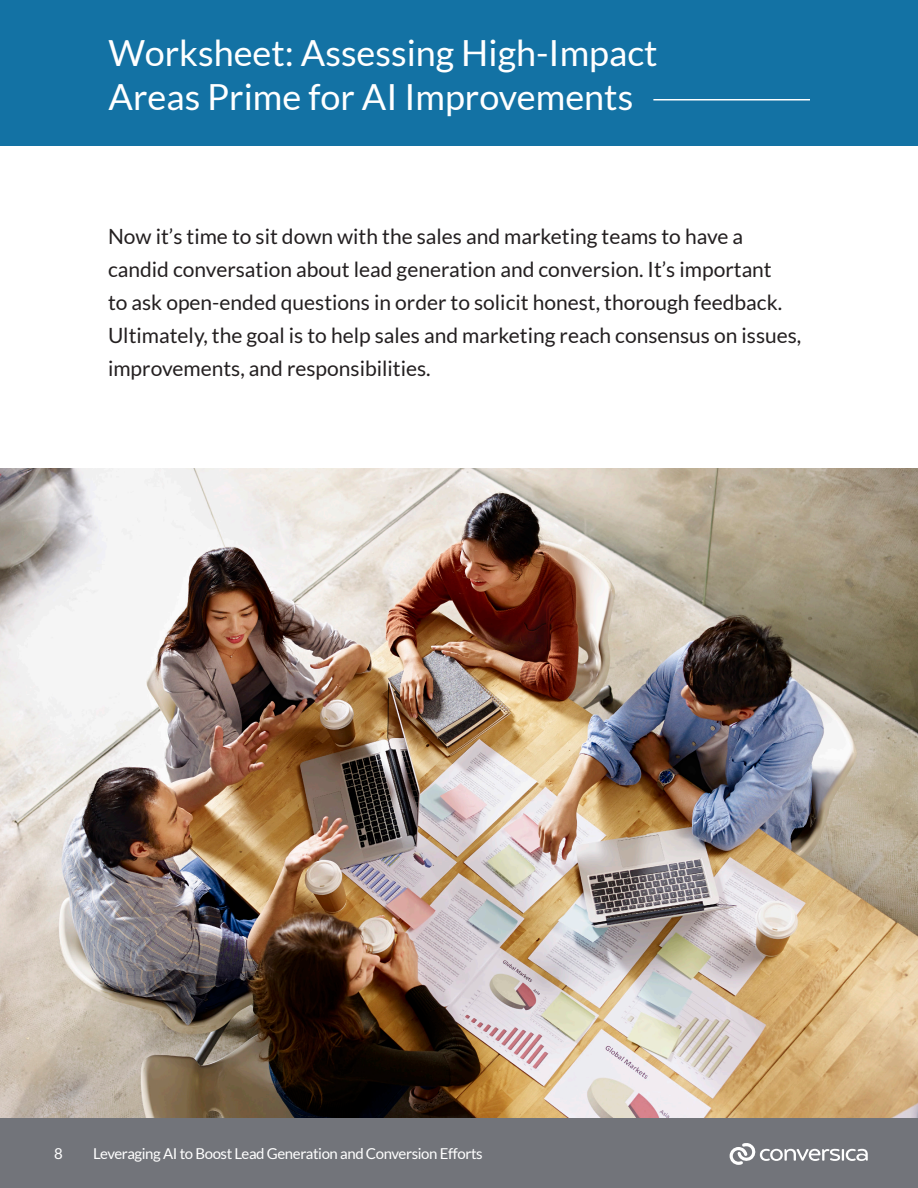
<style>
.page{position:relative;width:918px;height:1188px;background:#fff}
.page>*{position:absolute;margin:0;border:0;box-sizing:border-box;transform-origin:0 0}
.t1{font:36px/43.2px "Lato";color:#fff}
.t2{font:21px/33px "Lato";color:#231f20}
.t3{font:15px "Lato";letter-spacing:-.025em;color:#fff}
</style>
<div class="page">
<div style="left:0;top:1118px;width:918px;height:70px;background:#72747a"></div>
<svg style="left:730px;top:1143px;width:138px;height:22px"></svg>
<div style="left:0;top:0;width:918px;height:108px;background:#1372a4"></div>
<hr style="left:653px;top:99px;width:157px;height:1px;background:#fff">
<div style="left:0;top:104px;width:918px;height:42px;background:#1372a4"></div>
<img style="left:0;top:468px;width:918px;height:650px">
<p class="t1" style="left:109px;top:32px;width:551px">Worksheet: Assessing High-Impact<br>Areas Prime for AI Improvements</p>
<p class="t2" style="left:108px;top:219px;width:695px">Now it’s time to sit down with the sales and marketing teams to have a candid conversation about lead generation and conversion. It’s important<br>to ask open-ended questions in order to solicit honest, thorough feedback.<br>Ultimately, the goal is to help sales and marketing reach consensus on issues, improvements, and responsibilities.</p>
<p class="t3" style="left:54px;top:1145px;width:10px">8</p>
<p class="t3" style="left:93px;top:1145px;width:391px">Leveraging AI to Boost Lead Generation and Conversion Efforts</p>
</div>
